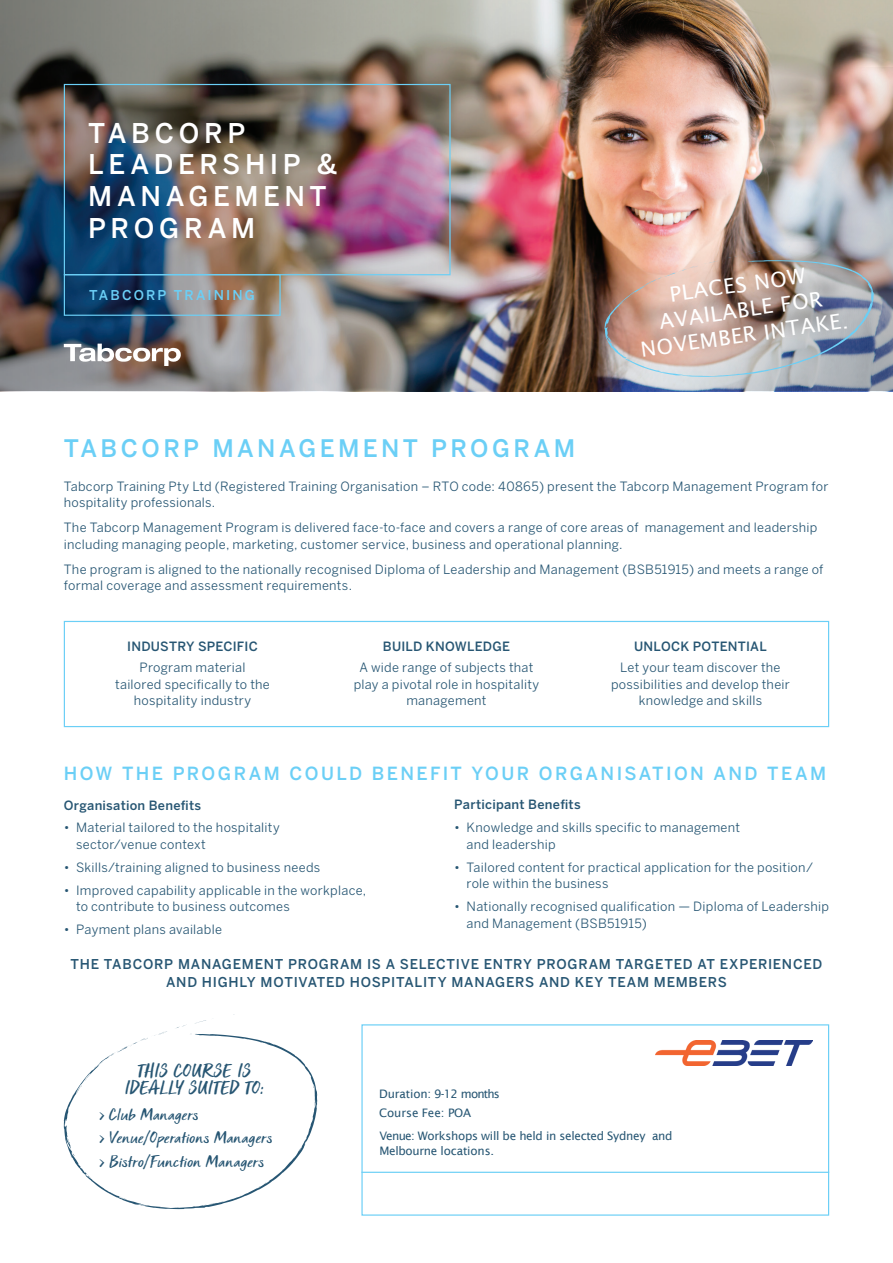
<style>
.page{position:relative;width:893px;height:1263px;background:#fff}
.page>*{position:absolute;margin:0;border:0;box-sizing:border-box;transform-origin:0 0}
.t1{font:500 27px/31.5px "Benton Sans";letter-spacing:.17em;color:#fff}
.t2{font:500 24px "Benton Sans";letter-spacing:.14em;color:#6bcff6}
.t3{font:21px/25.2px "Lucida Sans";color:#fff;text-align:center}
.t4{font:19.5px/17.1px "Mango Tango";letter-spacing:.03em;color:#275673;text-align:center}
.t5{font:500 18px "Benton Sans";letter-spacing:.135em;color:#6bcff6}
.t6{font:17.1px/23.7px "Mango Tango";letter-spacing:.02em;color:#275673}
.t7{font:500 13.5px/18px "Benton Sans";letter-spacing:.055em;color:#275673;text-align:center}
.t8{font:500 13.5px "Benton Sans";letter-spacing:.155em;color:#6bcff6}
.t9{font:12.75px/16.5px "Benton Sans";letter-spacing:.02em;color:#275673}
.t10{font:500 12.75px "Benton Sans";letter-spacing:.02em;color:#275673}
.t11{font:11.7px/19px "Lucida Sans";letter-spacing:-.025em;color:#275673}
</style>
<div class="page">
<img style="left:553px;top:0;width:339px;height:67px">
<img style="left:553px;top:67px;width:340px;height:324px">
<img style="left:0;top:0;width:553px;height:391px">
<div style="left:64px;top:84px;width:387px;height:191px;border:1px solid #6bcff6"></div>
<div style="left:64px;top:274px;width:217px;height:42px;border:1px solid #6bcff6"></div>
<div style="left:64px;top:621px;width:765px;height:106px;border:1px solid #6bcff6"></div>
<div style="left:361px;top:1024px;width:468px;height:192px;border:1px solid #6bcff6"></div>
<svg style="left:64px;top:1014px;width:253px;height:195px"></svg>
<img style="left:604px;top:246px;width:270px;height:131px">
<hr style="left:361px;top:1172px;width:468px;height:1px;background:#6bcff6">
<svg style="left:64px;top:344px;width:117px;height:22px"></svg>
<img style="left:656px;top:1040px;width:157px;height:25px">
<h1 class="t1" style="left:88px;top:117px;width:250px">TABCORP<br>LEADERSHIP &amp;<br>MANAGEMENT<br>PROGRAM</h1>
<p class="t8" style="left:89px;top:287px;width:167px">TABCORP TRAINING</p>
<h3 class="t3" style="left:632px;top:287px;width:211px;rotate:-8deg">PLACES NOW<br>AVAILABLE FOR<br>NOVEMBER INTAKE.</h3>
<h2 class="t2" style="left:64px;top:434px;width:513px">TABCORP MANAGEMENT PROGRAM</h2>
<p class="t9" style="left:64px;top:478px;width:766px">Tabcorp Training Pty Ltd (Registered Training Organisation – RTO code: 40865) present the Tabcorp Management Program for hospitality professionals.</p>
<p class="t9" style="left:64px;top:519px;width:755px">The Tabcorp Management Program is delivered face-to-face and covers a range of core areas of management and leadership including managing people, marketing, customer service, business and operational planning.</p>
<p class="t9" style="left:64px;top:561px;width:761px">The program is aligned to the nationally recognised Diploma of Leadership and Management (BSB51915) and meets a range of formal coverage and assessment requirements.</p>
<p class="t10" style="left:127px;top:639px;width:132px">INDUSTRY SPECIFIC</p>
<p class="t9" style="left:115px;top:659px;width:156px;text-align:center">Program material tailored specifically to the hospitality industry</p>
<p class="t10" style="left:383px;top:639px;width:129px">BUILD KNOWLEDGE</p>
<p class="t9" style="left:354px;top:659px;width:187px;text-align:center">A wide range of subjects that play a pivotal role in hospitality management</p>
<p class="t10" style="left:634px;top:639px;width:134px">UNLOCK POTENTIAL</p>
<p class="t9" style="left:611px;top:659px;width:180px;text-align:center">Let your team discover the possibilities and develop their knowledge and skills</p>
<h3 class="t5" style="left:64px;top:762px;width:764px">HOW THE PROGRAM COULD BENEFIT YOUR ORGANISATION AND TEAM</h3>
<p class="t10" style="left:64px;top:797px;width:139px">Organisation Benefits</p>
<p class="t9" style="left:76px;top:819px;width:205px;text-indent:-12px">• Material tailored to the hospitality sector/venue context</p>
<p class="t9" style="left:64px;top:859px;width:258px">• Skills/training aligned to business needs</p>
<p class="t9" style="left:76px;top:881px;width:292px;text-indent:-12px">• Improved capability applicable in the workplace, to contribute to business outcomes</p>
<p class="t9" style="left:64px;top:921px;width:160px">• Payment plans available</p>
<p class="t10" style="left:454px;top:797px;width:128px">Participant Benefits</p>
<p class="t9" style="left:467px;top:819px;width:275px;text-indent:-12px">• Knowledge and skills specific to management and leadership</p>
<p class="t9" style="left:467px;top:859px;width:348px;text-indent:-12px">• Tailored content for practical application for the position/ role within the business</p>
<p class="t9" style="left:467px;top:898px;width:364px;text-indent:-12px">• Nationally recognised qualification — Diploma of Leadership and Management (BSB51915)</p>
<p class="t7" style="left:71px;top:955px;width:753px">THE TABCORP MANAGEMENT PROGRAM IS A SELECTIVE ENTRY PROGRAM TARGETED AT EXPERIENCED<br>AND HIGHLY MOTIVATED HOSPITALITY MANAGERS AND KEY TEAM MEMBERS</p>
<h3 class="t4" style="left:125px;top:1063px;width:140px">THIS COURSE IS<br>IDEALLY SUITED TO:</h3>
<h3 class="t6" style="left:100px;top:1103px;width:174px">&gt; Club Managers<br>&gt; Venue/Operations Managers &gt; Bistro/Function Managers</h3>
<p class="t11" style="left:379px;top:1084px;width:122px">Duration: 9-12 months<br>Course Fee: POA</p>
<p class="t11" style="left:379px;top:1128px;width:295px;line-height:15.1px">Venue: Workshops will be held in selected Sydney and<br>Melbourne locations.</p>
</div>
